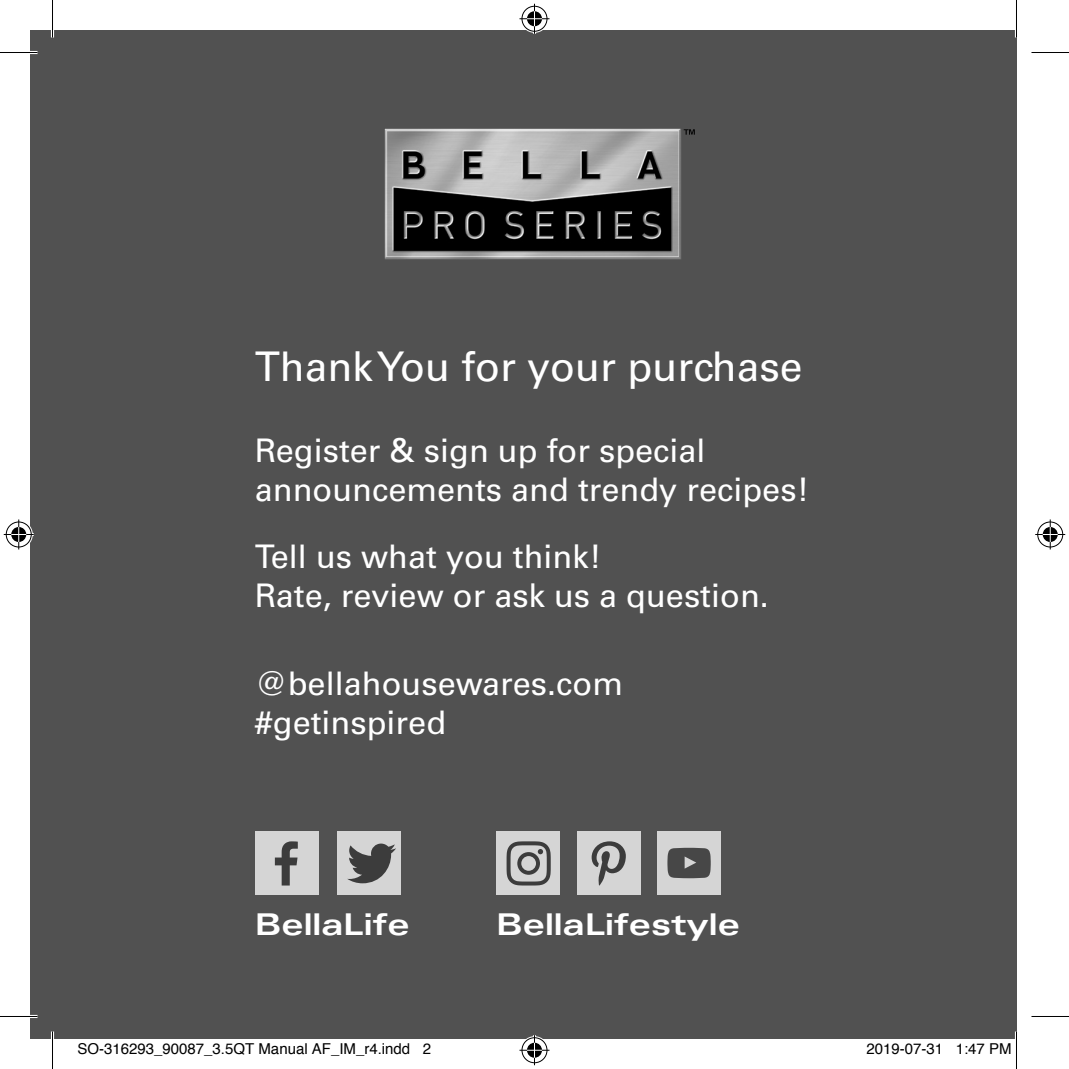
<style>
.page{position:relative;width:1069px;height:1069px;background:#fff}
.page>*{position:absolute;margin:0;border:0;box-sizing:border-box;transform-origin:0 0}
.t1{font:41px "Univers LT Std";color:#fff}
.t2{font:32.5px/39px "Univers LT Std";color:#fff}
.t3{font:700 expanded 30px "Univers LT Std";color:#fff}
.t4{font:15px "Helvetica";color:#000}
</style>
<div class="page">
<div style="left:30px;top:30px;width:986px;height:1009px;background:#515151"></div>
<div style="left:337px;top:831px;width:64px;height:64px;background:#d5d5d5"></div>
<div style="left:577px;top:831px;width:63px;height:64px;background:#d5d5d5"></div>
<div style="left:657px;top:831px;width:64px;height:64px;background:#d5d5d5"></div>
<svg style="left:592px;top:841px;width:34px;height:44px"></svg>
<div style="left:255px;top:831px;width:64px;height:64px;background:#d5d5d5"></div>
<svg style="left:275px;top:841px;width:23px;height:44px"></svg>
<svg style="left:347px;top:843px;width:49px;height:40px"></svg>
<div style="left:496px;top:831px;width:64px;height:64px;background:#d5d5d5"></div>
<svg style="left:506px;top:841px;width:45px;height:44px"></svg>
<svg style="left:667px;top:848px;width:44px;height:30px"></svg>
<img style="left:384px;top:128px;width:297px;height:131px">
<svg style="left:684px;top:129px;width:11px;height:6px"></svg>
<hr style="left:0;top:51px;width:38px;height:3px;background:#fff">
<hr style="left:0;top:1015px;width:38px;height:3px;background:#fff">
<hr style="left:51px;top:0;width:3px;height:38px;background:#fff">
<hr style="left:51px;top:1031px;width:3px;height:38px;background:#fff">
<hr style="left:1015px;top:0;width:3px;height:38px;background:#fff">
<hr style="left:1015px;top:1031px;width:3px;height:38px;background:#fff">
<hr style="left:0;top:52px;width:38px;height:1px;background:#000">
<hr style="left:1031px;top:52px;width:38px;height:1px;background:#000">
<hr style="left:0;top:1016px;width:38px;height:1px;background:#000">
<hr style="left:1031px;top:1016px;width:38px;height:1px;background:#000">
<hr style="left:52px;top:0;width:1px;height:38px;background:#000">
<hr style="left:52px;top:1031px;width:1px;height:38px;background:#000">
<hr style="left:1016px;top:0;width:1px;height:38px;background:#000">
<hr style="left:1016px;top:1031px;width:1px;height:38px;background:#000">
<div style="left:520px;top:5px;width:28px;height:28px;border:3px solid #fff;border-radius:50%"></div>
<hr style="left:519px;top:17px;width:30px;height:3px;background:#fff">
<hr style="left:533px;top:4px;width:3px;height:30px;background:#fff">
<div style="left:525px;top:10px;width:18px;height:18px;border:3px solid #fff;border-radius:50%"></div>
<div style="left:522px;top:6px;width:25px;height:26px;border:1px solid #000;border-radius:50%"></div>
<hr style="left:519px;top:18px;width:30px;height:1px;background:#000">
<hr style="left:534px;top:4px;width:1px;height:30px;background:#000">
<svg style="left:527px;top:11px;width:15px;height:15px"></svg>
<div style="left:520px;top:1036px;width:28px;height:28px;border:3px solid #fff;border-radius:50%"></div>
<svg style="left:519px;top:1048px;width:30px;height:4px"></svg>
<hr style="left:533px;top:1035px;width:3px;height:30px;background:#fff">
<div style="left:525px;top:1041px;width:18px;height:18px;border:3px solid #fff;border-radius:50%"></div>
<div style="left:522px;top:1037px;width:25px;height:26px;border:1px solid #000;border-radius:50%"></div>
<hr style="left:519px;top:1050px;width:30px;height:1px;background:#000">
<hr style="left:534px;top:1035px;width:1px;height:30px;background:#000">
<svg style="left:527px;top:1043px;width:15px;height:15px"></svg>
<div style="left:5px;top:520px;width:28px;height:28px;border:3px solid #fff;border-radius:50%"></div>
<hr style="left:4px;top:533px;width:30px;height:3px;background:#fff">
<hr style="left:17px;top:519px;width:3px;height:30px;background:#fff">
<div style="left:10px;top:525px;width:18px;height:18px;border:3px solid #fff;border-radius:50%"></div>
<div style="left:6px;top:522px;width:26px;height:25px;border:1px solid #000;border-radius:50%"></div>
<hr style="left:4px;top:534px;width:30px;height:1px;background:#000">
<hr style="left:18px;top:519px;width:1px;height:30px;background:#000">
<svg style="left:11px;top:527px;width:15px;height:15px"></svg>
<div style="left:1036px;top:520px;width:28px;height:28px;border:3px solid #fff;border-radius:50%"></div>
<hr style="left:1035px;top:533px;width:30px;height:3px;background:#fff">
<svg style="left:1048px;top:519px;width:4px;height:30px"></svg>
<div style="left:1041px;top:525px;width:18px;height:18px;border:3px solid #fff;border-radius:50%"></div>
<div style="left:1037px;top:522px;width:26px;height:25px;border:1px solid #000;border-radius:50%"></div>
<hr style="left:1035px;top:534px;width:30px;height:1px;background:#000">
<hr style="left:1050px;top:519px;width:1px;height:30px;background:#000">
<svg style="left:1043px;top:527px;width:15px;height:15px"></svg>
<p class="t1" style="left:255px;top:342px;width:549px">Thank You for your purchase</p>
<p class="t2" style="left:255px;top:431px;width:556px">Register &amp; sign up for special announcements and trendy recipes!</p>
<p class="t2" style="left:255px;top:537px;width:516px">Tell us what you think!<br>Rate, review or ask us a question.</p>
<p class="t2" style="left:255px;top:664px;width:370px">@bellahousewares.com #getinspired</p>
<p class="t3" style="left:255px;top:907px;width:156px">BellaLife</p>
<p class="t3" style="left:496px;top:907px;width:245px">BellaLifestyle</p>
<p class="t4" style="left:78px;top:1037px;width:355px">SO-316293_90087_3.5QT Manual AF_IM_r4.indd 2</p>
<p class="t4" style="left:866px;top:1037px;width:147px">2019-07-31 1:47 PM</p>
</div>
